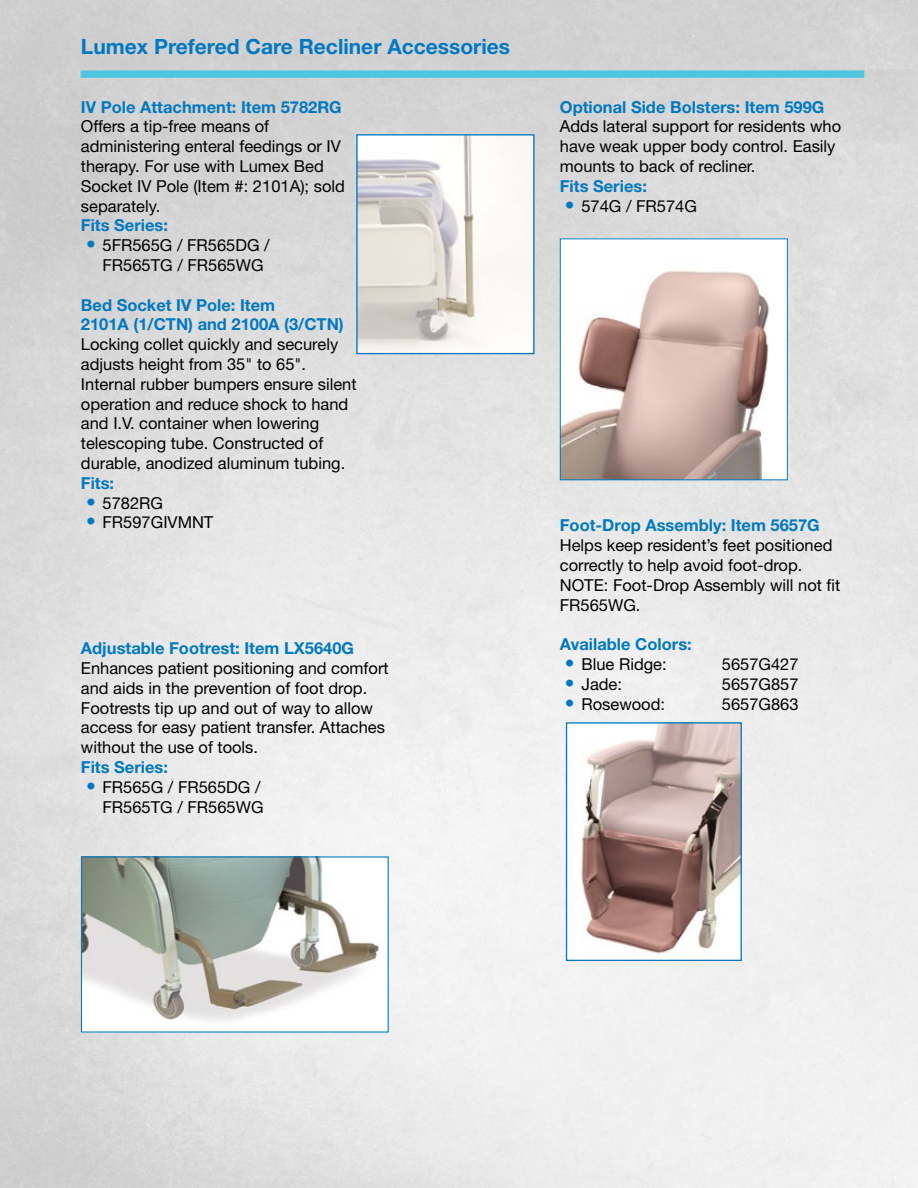
<style>
.page{position:relative;width:918px;height:1188px;background:#fff}
.page>*{position:absolute;margin:0;border:0;box-sizing:border-box;transform-origin:0 0}
.t1{font:700 21px "Helvetica Neue";color:#0079c1}
.t2{font:16.5px/19.8px "Helvetica Neue";color:#000}
.t3{font:700 16.5px/19.8px "Helvetica Neue";color:#0079c1}
.s1{font-weight:700;font-size:19.5px;color:#0079c1}
</style>
<div class="page">
<img style="left:0;top:0;width:918px;height:1188px">
<div style="left:81px;top:71px;width:783px;height:6px;background:#4fc6e0"></div>
<img style="left:83px;top:858px;width:304px;height:173px">
<div style="left:81px;top:856px;width:308px;height:177px;border:1px solid #0079c1"></div>
<img style="left:358px;top:136px;width:175px;height:216px">
<div style="left:356px;top:134px;width:179px;height:220px;border:1px solid #0079c1"></div>
<img style="left:568px;top:724px;width:172px;height:235px">
<div style="left:566px;top:722px;width:176px;height:239px;border:1px solid #0079c1"></div>
<img style="left:562px;top:240px;width:224px;height:238px">
<div style="left:560px;top:238px;width:228px;height:242px;border:1px solid #0079c1"></div>
<p class="t1" style="left:81px;top:33px;width:431px">Lumex Prefered Care Recliner Accessories</p>
<p class="t3" style="left:81px;top:96px;width:262px">IV Pole Attachment: Item 5782RG</p>
<p class="t2" style="left:81px;top:116px;width:266px">Offers a tip-free means of administering enteral feedings or IV therapy. For use with Lumex Bed<br>Socket IV Pole (Item #: 2101A); sold separately.</p>
<p class="t3" style="left:81px;top:215px;width:89px">Fits Series:</p>
<p class="t2" style="left:103px;top:235px;width:169px;text-indent:-17px"><span class="s1">•</span> 5FR565G / FR565DG /<br>FR565TG / FR565WG</p>
<p class="t3" style="left:81px;top:294px;width:264px">Bed Socket IV Pole: Item<br>2101A (1/CTN) and 2100A (3/CTN)</p>
<p class="t2" style="left:81px;top:334px;width:277px">Locking collet quickly and securely adjusts height from 35" to 65".<br>Internal rubber bumpers ensure silent operation and reduce shock to hand and I.V. container when lowering telescoping tube. Constructed of durable, anodized aluminum tubing.</p>
<p class="t3" style="left:81px;top:473px;width:35px">Fits:</p>
<p class="t2" style="left:86px;top:493px;width:79px"><span class="s1">•</span> 5782RG</p>
<p class="t2" style="left:86px;top:512px;width:129px"><span class="s1">•</span> FR597GIVMNT</p>
<p class="t3" style="left:81px;top:638px;width:275px">Adjustable Footrest: Item LX5640G</p>
<p class="t2" style="left:81px;top:658px;width:309px">Enhances patient positioning and comfort and aids in the prevention of foot drop.<br>Footrests tip up and out of way to allow access for easy patient transfer. Attaches without the use of tools.</p>
<p class="t3" style="left:81px;top:757px;width:89px">Fits Series:</p>
<p class="t2" style="left:86px;top:777px;width:179px;text-align:right"><span class="s1">•</span> FR565G / FR565DG /<br>FR565TG / FR565WG</p>
<p class="t3" style="left:560px;top:96px;width:266px">Optional Side Bolsters: Item 599G</p>
<p class="t2" style="left:560px;top:116px;width:283px">Adds lateral support for residents who have weak upper body control. Easily mounts to back of recliner.</p>
<p class="t3" style="left:560px;top:176px;width:89px">Fits Series:</p>
<p class="t2" style="left:565px;top:196px;width:134px"><span class="s1">•</span> 574G / FR574G</p>
<p class="t3" style="left:560px;top:515px;width:261px">Foot-Drop Assembly: Item 5657G</p>
<p class="t2" style="left:560px;top:535px;width:282px">Helps keep resident’s feet positioned correctly to help avoid foot-drop.<br>NOTE: Foot-Drop Assembly will not fit<br>FR565WG.</p>
<p class="t3" style="left:560px;top:634px;width:133px">Available Colors:</p>
<p class="t2" style="left:565px;top:654px;width:103px"><span class="s1">•</span> Blue Ridge:</p>
<p class="t2" style="left:722px;top:654px;width:78px">5657G427</p>
<p class="t2" style="left:565px;top:674px;width:59px"><span class="s1">•</span> Jade:</p>
<p class="t2" style="left:722px;top:674px;width:78px">5657G857</p>
<p class="t2" style="left:565px;top:694px;width:102px"><span class="s1">•</span> Rosewood:</p>
<p class="t2" style="left:722px;top:694px;width:78px">5657G863</p>
</div>
